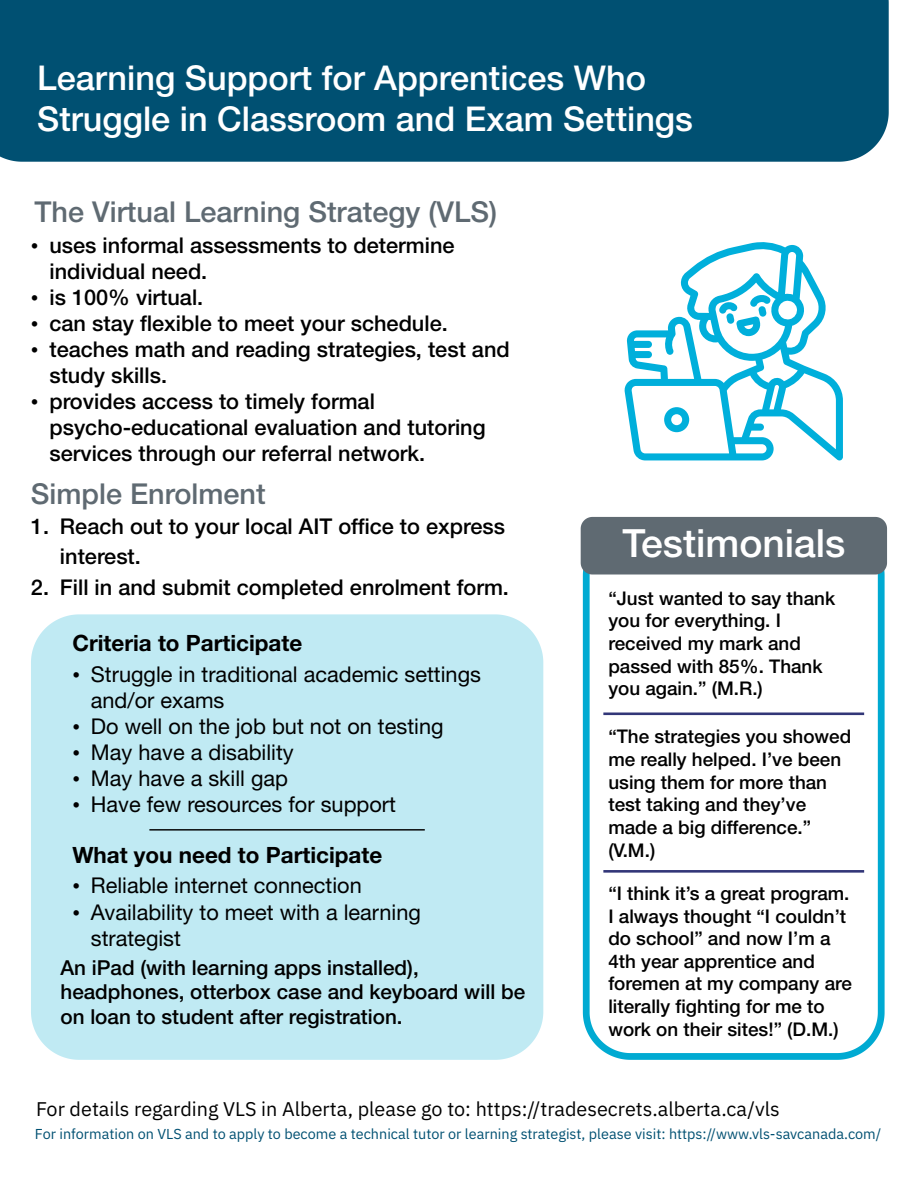
<style>
.page{position:relative;width:918px;height:1188px;background:#fff}
.page>*{position:absolute;margin:0;border:0;box-sizing:border-box;transform-origin:0 0}
.t1{font:500 39px "Helvetica Neue LT Std";color:#fff}
.t2{font:500 34.2px/41.1px "Helvetica Neue LT Std";color:#fff}
.t3{font:500 28.8px "Helvetica Neue LT Std";color:#5f6a72}
.t4{font:700 22.5px "Helvetica Neue LT Std";color:#000}
.t5{font:500 21.75px/26.1px "Helvetica Neue LT Std";color:#000}
.t6{font:21.75px/26.1px "Helvetica Neue LT Std";color:#000}
.t7{font:500 20.7px/24.8px "Helvetica Neue LT Std";color:#000}
.t8{font:19.8px "IBM Plex Sans";color:#000}
.t9{font:500 18.9px/22.6px "Helvetica Neue LT Std";color:#000}
.t10{font:14.4px "IBM Plex Sans";color:#005072}
.s1{font-family:"Times New Roman";font-weight:400}
.s2{font-family:"Times New Roman"}
</style>
<div class="page">
<div style="left:0;top:0;width:889px;height:162px;background:#005072"></div>
<svg style="left:580px;top:526px;width:308px;height:534px"></svg>
<div style="left:581px;top:517px;width:306px;height:58px;background:#5f6a72"></div>
<hr style="left:603px;top:870px;width:261px;height:3px;background:#323678">
<hr style="left:603px;top:713px;width:261px;height:2px;background:#323678">
<svg style="left:624px;top:242px;width:219px;height:218px"></svg>
<div style="left:31px;top:614px;width:512px;height:446px;background:#c0eaf3"></div>
<hr style="left:149px;top:829px;width:276px;height:2px;background:#000">
<h2 class="t2" style="left:37px;top:57px;width:657px">Learning Support for Apprentices Who<br>Struggle in Classroom and Exam Settings</h2>
<h3 class="t3" style="left:34px;top:195px;width:464px">The Virtual Learning Strategy (VLS)</h3>
<p class="t5" style="left:49px;top:232px;width:407px;text-indent:-18px"><span class="s1">•</span> uses informal assessments to determine individual need.</p>
<p class="t5" style="left:31px;top:284px;width:174px"><span class="s1">•</span> is 100% virtual.</p>
<p class="t5" style="left:31px;top:310px;width:418px"><span class="s1">•</span> can stay flexible to meet your schedule.</p>
<p class="t5" style="left:49px;top:336px;width:462px;text-indent:-18px"><span class="s1">•</span> teaches math and reading strategies, test and study skills.</p>
<p class="t5" style="left:49px;top:388px;width:438px;text-indent:-18px"><span class="s1">•</span> provides access to timely formal psycho-educational evaluation and tutoring services through our referral network.</p>
<h3 class="t3" style="left:31px;top:476px;width:236px">Simple Enrolment</h3>
<p class="t5" style="left:60px;top:511px;width:447px;line-height:30.5px;text-indent:-29px">1. Reach out to your local AIT office to express interest.</p>
<p class="t5" style="left:31px;top:574px;width:480px">2. Fill in and submit completed enrolment form.</p>
<p class="t4" style="left:72px;top:629px;width:231px">Criteria to Participate</p>
<p class="t6" style="left:91px;top:661px;width:392px;text-indent:-18px"><span class="s2">•</span> Struggle in traditional academic settings and/or exams</p>
<p class="t6" style="left:72px;top:713px;width:373px"><span class="s2">•</span> Do well on the job but not on testing</p>
<p class="t6" style="left:72px;top:739px;width:223px"><span class="s2">•</span> May have a disability</p>
<p class="t6" style="left:72px;top:765px;width:217px"><span class="s2">•</span> May have a skill gap</p>
<p class="t6" style="left:72px;top:791px;width:325px"><span class="s2">•</span> Have few resources for support</p>
<p class="t4" style="left:72px;top:841px;width:311px">What you need to Participate</p>
<p class="t6" style="left:72px;top:872px;width:291px"><span class="s2">•</span> Reliable internet connection</p>
<p class="t6" style="left:91px;top:898px;width:332px;text-indent:-18px"><span class="s2">•</span> Availability to meet with a learning strategist</p>
<p class="t7" style="left:60px;top:955px;width:466px">An iPad (with learning apps installed), headphones, otterbox case and keyboard will be on loan to student after registration.</p>
<h1 class="t1" style="left:622px;top:520px;width:224px">Testimonials</h1>
<p class="t9" style="left:608px;top:587px;width:228px">“Just wanted to say thank you for everything. I received my mark and passed with 85%. Thank you again.” (M.R.)</p>
<p class="t9" style="left:608px;top:725px;width:244px">“The strategies you showed me really helped. I’ve been using them for more than test taking and they’ve made a big difference.” (V.M.)</p>
<p class="t9" style="left:608px;top:882px;width:245px">“I think it’s a great program.<br>I always thought “I couldn’t do school” and now I’m a<br>4th year apprentice and foremen at my company are literally fighting for me to work on their sites!” (D.M.)</p>
<p class="t8" style="left:36px;top:1093px;width:745px">For details regarding VLS in Alberta, please go to: https://tradesecrets.alberta.ca/vls</p>
<p class="t10" style="left:35px;top:1123px;width:848px">For information on VLS and to apply to become a technical tutor or learning strategist, please visit: https://www.vls-savcanada.com/</p>
</div>
